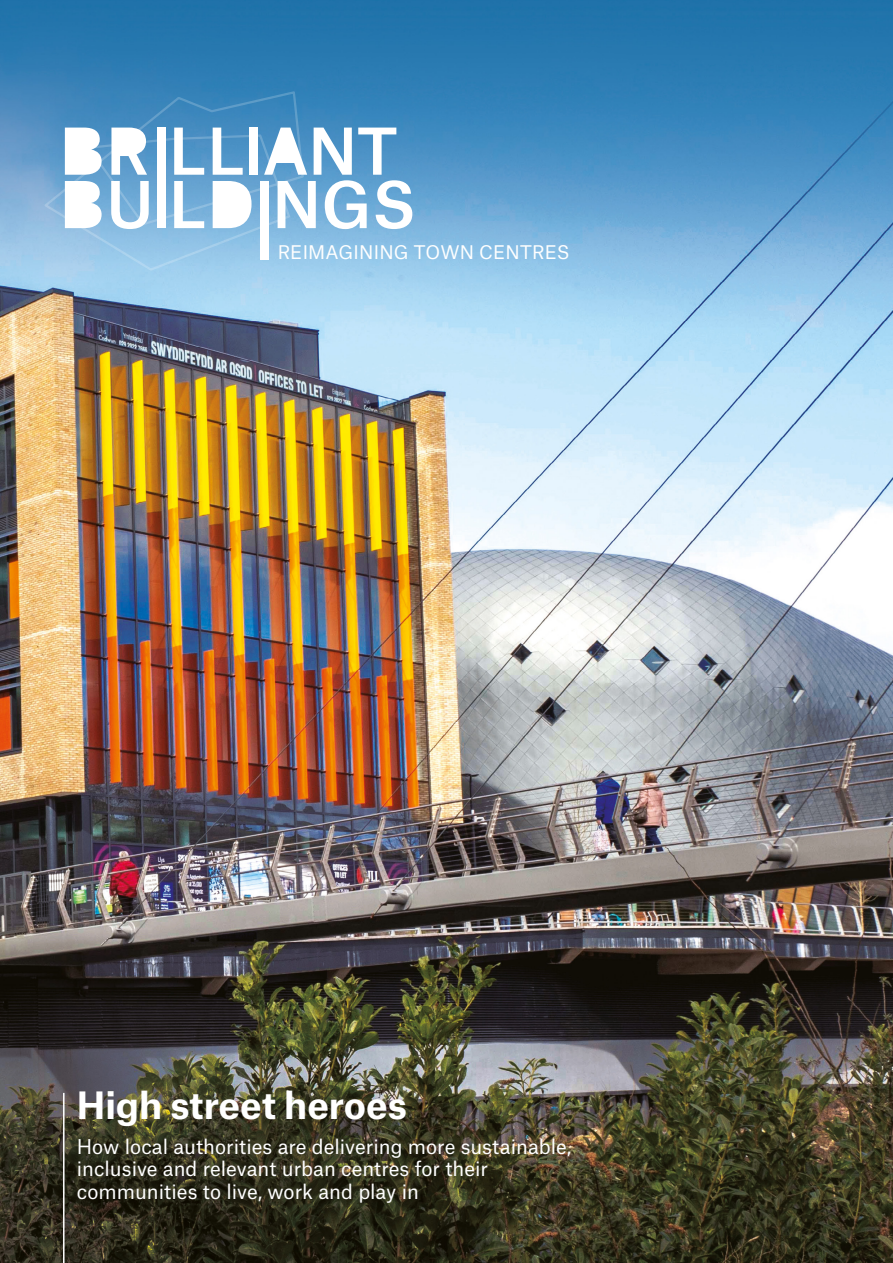
<style>
.page{position:relative;width:893px;height:1263px;background:#fff}
.page>*{position:absolute;margin:0;border:0;box-sizing:border-box;transform-origin:0 0}
.t1{font:700 36px "Atlas Grotesk";color:#fff}
.t2{font:19.5px/22.5px "Atlas Grotesk";color:#fff}
.t3{font:18px "Atlas Grotesk";letter-spacing:.01em;color:#fff}
</style>
<div class="page">
<img style="left:0;top:0;width:893px;height:1263px">
<svg style="left:42px;top:90px;width:263px;height:182px;background:#6ca7d2"></svg>
<svg style="left:65px;top:181px;width:37px;height:47px"></svg>
<svg style="left:111px;top:181px;width:38px;height:48px"></svg>
<div style="left:157px;top:142px;width:9px;height:86px;background:#fff"></div>
<svg style="left:174px;top:181px;width:30px;height:47px"></svg>
<svg style="left:213px;top:181px;width:39px;height:47px"></svg>
<div style="left:260px;top:181px;width:9px;height:78px;background:#fff"></div>
<svg style="left:65px;top:128px;width:37px;height:47px"></svg>
<svg style="left:111px;top:128px;width:36px;height:47px"></svg>
<div style="left:157px;top:128px;width:9px;height:47px;background:#fff"></div>
<svg style="left:174px;top:128px;width:30px;height:47px"></svg>
<svg style="left:213px;top:128px;width:30px;height:47px"></svg>
<div style="left:249px;top:128px;width:9px;height:47px;background:#fff"></div>
<svg style="left:264px;top:128px;width:148px;height:101px"></svg>
<hr style="left:63px;top:1093px;width:2px;height:170px;background:#fff">
<p class="t3" style="left:278px;top:238px;width:294px">REIMAGINING TOWN CENTRES</p>
<h1 class="t1" style="left:77px;top:1076px;width:332px">High street heroes</h1>
<p class="t2" style="left:77px;top:1133px;width:496px">How local authorities are delivering more sustainable, inclusive and relevant urban centres for their communities to live, work and play in</p>
</div>
